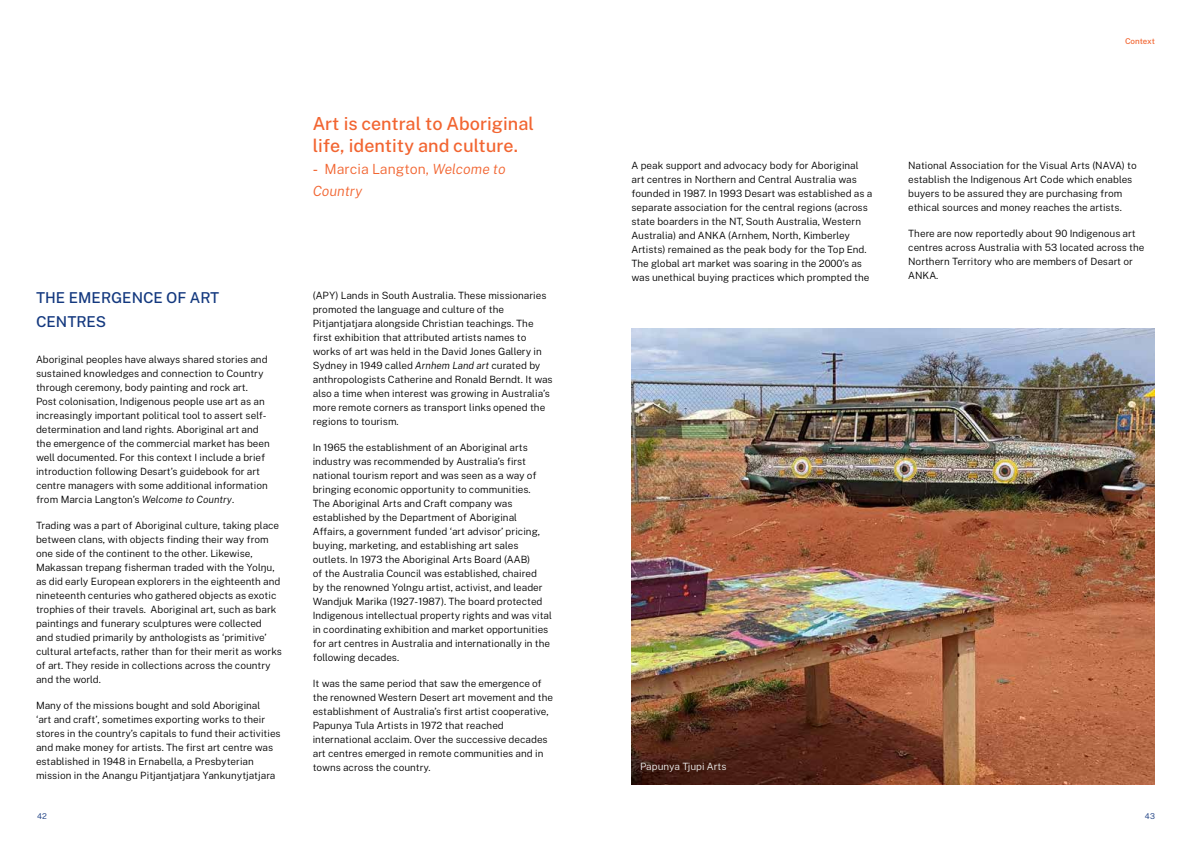
<style>
.page{position:relative;width:1191px;height:842px;background:#fff}
.page>*{position:absolute;margin:0;border:0;box-sizing:border-box;transform-origin:0 0}
.t1{font:500 18px/22px "Public Sans";color:#f26531}
.t2{font:500 15px/24px "Public Sans";color:#14397f}
.t3{font:italic 300 14px/22px "Public Sans";letter-spacing:-.005em;color:#f26531}
.t4{font:300 10px/14px "Public Sans";color:#000}
.t5{font:300 10px "Public Sans";color:#f2f2f2}
.t6{font:500 8px "Public Sans";letter-spacing:-.01em;color:#f26531}
.t7{font:300 8px "Public Sans";color:#15397f}
.s1{font-style:italic}
.s2{font-weight:500;font-style:normal}
.s3{font-style:normal}
</style>
<div class="page">
<img style="left:631px;top:328px;width:524px;height:457px">
<p class="t6" style="left:1125px;top:35px;width:31px">Context</p>
<h2 class="t2" style="left:36px;top:284px;width:185px">THE EMERGENCE OF ART<br>CENTRES</h2>
<p class="t4" style="left:36px;top:351px;width:235px">Aboriginal peoples have always shared stories and sustained knowledges and connection to Country through ceremony, body painting and rock art.<br>Post colonisation, Indigenous people use art as an increasingly important political tool to assert self&shy;determination and land rights. Aboriginal art and the emergence of the commercial market has been well documented. For this context I include a brief introduction following Desart’s guidebook for art centre managers with some additional information from Marcia Langton’s <span class="s1">Welcome to Country</span>.</p>
<p class="t4" style="left:36px;top:517px;width:248px">Trading was a part of Aboriginal culture, taking place between clans, with objects finding their way from one side of the continent to the other. Likewise, Makassan trepang fisherman traded with the Yolŋu, as did early European explorers in the eighteenth and nineteenth centuries who gathered objects as exotic trophies of their travels. Aboriginal art, such as bark paintings and funerary sculptures were collected<br>and studied primarily by anthologists as ‘primitive’ cultural artefacts, rather than for their merit as works of art. They reside in collections across the country and the world.</p>
<p class="t4" style="left:36px;top:697px;width:246px">Many of the missions bought and sold Aboriginal<br>‘art and craft’, sometimes exporting works to their stores in the country’s capitals to fund their activities and make money for artists. The first art centre was established in 1948 in Ernabella, a Presbyterian mission in the Anangu Pitjantjatjara Yankunytjatjara</p>
<h1 class="t1" style="left:313px;top:112px;width:223px">Art is central to Aboriginal life, identity and culture.</h1>
<h3 class="t3" style="left:313px;top:158px;width:194px"><span class="s2">-</span> <span class="s3">Marcia Langton,</span> Welcome to<br>Country</h3>
<p class="t4" style="left:631px;top:158px;width:242px">A peak support and advocacy body for Aboriginal art centres in Northern and Central Australia was founded in 1987. In 1993 Desart was established as a separate association for the central regions (across state boarders in the NT, South Australia, Western Australia) and ANKA (Arnhem, North, Kimberley Artists) remained as the peak body for the Top End.<br>The global art market was soaring in the 2000’s as was unethical buying practices which prompted the</p>
<p class="t4" style="left:908px;top:158px;width:230px">National Association for the Visual Arts (NAVA) to establish the Indigenous Art Code which enables buyers to be assured they are purchasing from ethical sources and money reaches the artists.</p>
<p class="t4" style="left:908px;top:226px;width:238px">There are now reportedly about 90 Indigenous art centres across Australia with 53 located across the Northern Territory who are members of Desart or ANKA.</p>
<p class="t4" style="left:313px;top:288px;width:241px">(APY) Lands in South Australia. These missionaries promoted the language and culture of the Pitjantjatjara alongside Christian teachings. The first exhibition that attributed artists names to works of art was held in the David Jones Gallery in Sydney in 1949 called <span class="s1">Arnhem Land art</span> curated by anthropologists Catherine and Ronald Berndt. It was also a time when interest was growing in Australia’s more remote corners as transport links opened the regions to tourism.</p>
<p class="t4" style="left:313px;top:440px;width:241px">In 1965 the establishment of an Aboriginal arts industry was recommended by Australia’s first national tourism report and was seen as a way of bringing economic opportunity to communities.<br>The Aboriginal Arts and Craft company was established by the Department of Aboriginal Affairs, a government funded ‘art advisor’ pricing, buying, marketing, and establishing art sales outlets. In 1973 the Aboriginal Arts Board (AAB)<br>of the Australia Council was established, chaired<br>by the renowned Yolngu artist, activist, and leader Wandjuk Marika (1927-1987). The board protected Indigenous intellectual property rights and was vital in coordinating exhibition and market opportunities for art centres in Australia and internationally in the following decades.</p>
<p class="t4" style="left:313px;top:676px;width:242px">It was the same period that saw the emergence of the renowned Western Desert art movement and the establishment of Australia’s first artist cooperative, Papunya Tula Artists in 1972 that reached international acclaim. Over the successive decades art centres emerged in remote communities and in towns across the country.</p>
<p class="t5" style="left:640px;top:759px;width:88px">Papunya Tjupi Arts</p>
<p class="t7" style="left:37px;top:810px;width:11px">42</p>
<p class="t7" style="left:1144px;top:810px;width:12px">43</p>
</div>
